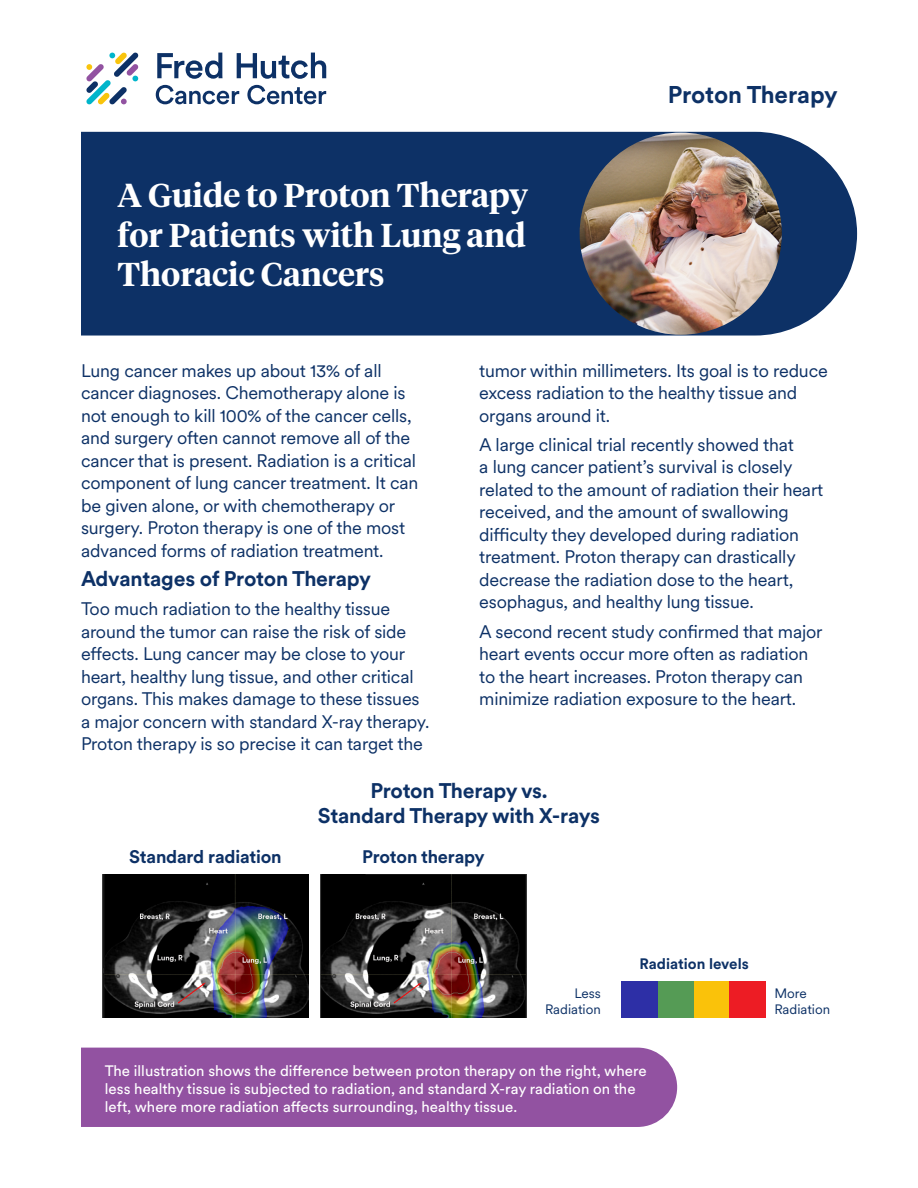
<style>
.page{position:relative;width:918px;height:1188px;background:#fff}
.page>*{position:absolute;margin:0;border:0;box-sizing:border-box;transform-origin:0 0}
.t1{font:600 33px "Tiempos Headline";color:#fff}
.t2{font:700 24px "Circular XX";letter-spacing:-.01em;color:#0d3166}
.t3{font:700 21px/24.8px "Circular XX";letter-spacing:-.01em;color:#0d3166;text-align:center}
.Bod{font:18px/22.5px "Circular XX";letter-spacing:-.01em;color:#0d3166}
.Bod-2{font:700 18px "Circular XX";letter-spacing:-.01em;color:#0d3166}
.t4{font:15px/18px "Circular XX";color:#fff}
.t5{font:700 15px "Circular XX";color:#0d3166}
.t6{font:13.5px "Circular XX";color:#0d3166}
</style>
<div class="page">
<svg style="left:157px;top:53px;width:66px;height:26px"></svg>
<svg style="left:237px;top:53px;width:89px;height:26px"></svg>
<svg style="left:156px;top:85px;width:83px;height:19px"></svg>
<svg style="left:247px;top:85px;width:79px;height:19px"></svg>
<svg style="left:86px;top:52px;width:53px;height:53px"></svg>
<div style="left:81px;top:132px;width:776px;height:204px;background:#0d3166"></div>
<img style="left:580px;top:133px;width:202px;height:202px;border-radius:101px">
<div style="left:81px;top:1048px;width:596px;height:79px;background:#9252a1"></div>
<div style="left:658px;top:981px;width:36px;height:36px;background:#559b55"></div>
<div style="left:694px;top:981px;width:36px;height:36px;background:#fac20a"></div>
<div style="left:622px;top:981px;width:36px;height:36px;background:#2d2fa6"></div>
<div style="left:729px;top:981px;width:37px;height:36px;background:#ed1c24"></div>
<img style="left:103px;top:874px;width:205px;height:143px">
<img style="left:320px;top:874px;width:206px;height:143px">
<p class="t1" style="left:118px;top:173px;width:412px">A Guide to Proton Therapy</p>
<p class="t1" style="left:118px;top:212px;width:410px">for Patients with Lung and</p>
<p class="t1" style="left:118px;top:252px;width:268px">Thoracic Cancers</p>
<p class="t2" style="left:668px;top:78px;width:171px">Proton Therapy</p>
<p class="Bod" style="left:81px;top:358px;width:339px">Lung cancer makes up about 13% of all cancer diagnoses. Chemotherapy alone is not enough to kill 100% of the cancer cells, and surgery often cannot remove all of the cancer that is present. Radiation is a critical component of lung cancer treatment. It can be given alone, or with chemotherapy or surgery. Proton therapy is one of the most advanced forms of radiation treatment.</p>
<p class="t3" style="left:81px;top:565px;width:291px">Advantages of Proton Therapy</p>
<p class="Bod" style="left:81px;top:597px;width:350px">Too much radiation to the healthy tissue around the tumor can raise the risk of side effects. Lung cancer may be close to your heart, healthy lung tissue, and other critical organs. This makes damage to these tissues a major concern with standard X-ray therapy.<br>Proton therapy is so precise it can target the</p>
<p class="t3" style="left:318px;top:778px;width:284px">Proton Therapy vs.<br>Standard Therapy with X-rays</p>
<p class="Bod" style="left:479px;top:358px;width:350px">tumor within millimeters. Its goal is to reduce excess radiation to the healthy tissue and organs around it.</p>
<p class="Bod" style="left:479px;top:432px;width:346px">A large clinical trial recently showed that<br>a lung cancer patient’s survival is closely related to the amount of radiation their heart received, and the amount of swallowing difficulty they developed during radiation treatment. Proton therapy can drastically decrease the radiation dose to the heart, esophagus, and healthy lung tissue.</p>
<p class="Bod" style="left:479px;top:619px;width:345px">A second recent study confirmed that major heart events occur more often as radiation to the heart increases. Proton therapy can minimize radiation exposure to the heart.</p>
<p class="Bod-2" style="left:129px;top:844px;width:154px">Standard radiation</p>
<p class="Bod-2" style="left:362px;top:844px;width:124px">Proton therapy</p>
<p class="t6" style="left:574px;top:984px;width:28px">Less</p>
<p class="t6" style="left:545px;top:1000px;width:57px">Radiation</p>
<p class="t5" style="left:640px;top:953px;width:111px">Radiation levels</p>
<p class="t4" style="left:105px;top:1062px;width:543px">The illustration shows the difference between proton therapy on the right, where less healthy tissue is subjected to radiation, and standard X-ray radiation on the left, where more radiation affects surrounding, healthy tissue.</p>
<p class="t6" style="left:774px;top:984px;width:34px">More</p>
<p class="t6" style="left:774px;top:1000px;width:57px">Radiation</p>
</div>
